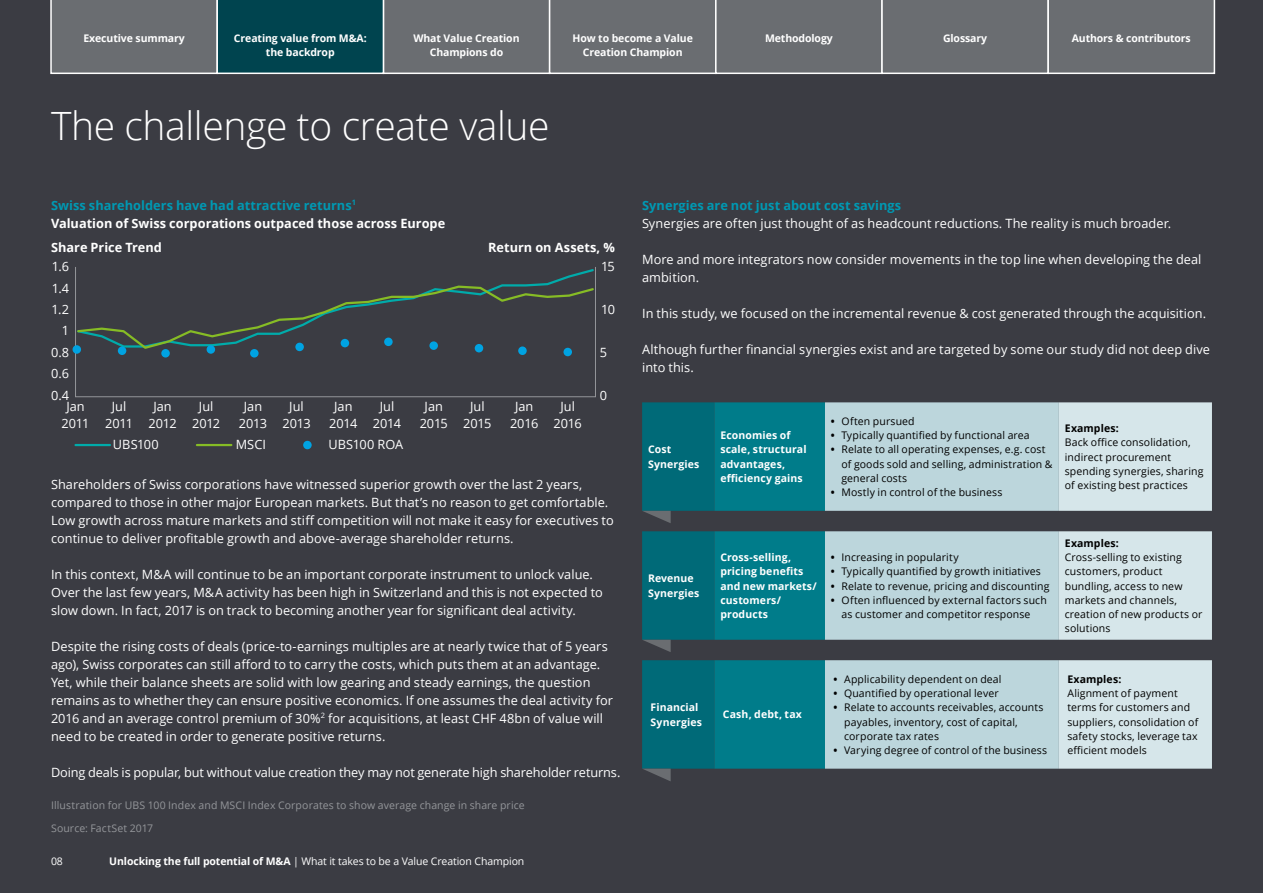
<style>
.page{position:relative;width:1263px;height:893px;background:#fff}
.page>*{position:absolute;margin:0;border:0;box-sizing:border-box;transform-origin:0 0}
.t1{font:300 39px "Open Sans";letter-spacing:-.01em;color:#fff}
.t2{font:12.75px/16.5px "Open Sans";letter-spacing:.005em;color:#fff;text-align:center}
.t3{font:700 12.75px/18px "Open Sans";color:#fff}
.t4{font:700 12.75px "Open Sans";letter-spacing:.005em;color:#0099b3}
.t5{font:10.5px/14.2px "Open Sans";letter-spacing:.01em;color:#000}
.t6{font:700 10.5px/14.2px "Open Sans";letter-spacing:.005em;color:#fff}
.t7{font:10.5px "Open Sans";letter-spacing:.01em;color:#94969a}
.t8{font:10.5px "Open Sans";letter-spacing:-.01em;color:#fff}
.t9{font:700 10.5px "Open Sans";letter-spacing:.01em;color:#000}
.s1{color:#0099b3}
.s2{font-weight:700}
</style>
<div class="page">
<div style="left:0;top:0;width:1262px;height:893px;background:#3b3c43"></div>
<div style="left:75px;top:267px;width:521px;height:130px;border:1px solid #94969a"></div>
<svg style="left:76px;top:267px;width:519px;height:83px"></svg>
<div style="left:73px;top:345px;width:8px;height:9px;background:#00a3e2;border-radius:50%"></div>
<div style="left:118px;top:346px;width:8px;height:9px;background:#00a3e2;border-radius:50%"></div>
<div style="left:161px;top:349px;width:9px;height:9px;background:#00a3e2;border-radius:50%"></div>
<div style="left:207px;top:345px;width:8px;height:9px;background:#00a3e2;border-radius:50%"></div>
<div style="left:250px;top:349px;width:9px;height:9px;background:#00a3e2;border-radius:50%"></div>
<div style="left:295px;top:343px;width:9px;height:8px;background:#00a3e2;border-radius:50%"></div>
<div style="left:341px;top:339px;width:8px;height:8px;background:#00a3e2;border-radius:50%"></div>
<div style="left:384px;top:338px;width:9px;height:8px;background:#00a3e2;border-radius:50%"></div>
<div style="left:429px;top:341px;width:9px;height:9px;background:#00a3e2;border-radius:50%"></div>
<div style="left:475px;top:344px;width:8px;height:8px;background:#00a3e2;border-radius:50%"></div>
<div style="left:518px;top:346px;width:9px;height:9px;background:#00a3e2;border-radius:50%"></div>
<div style="left:563px;top:348px;width:9px;height:8px;background:#00a3e2;border-radius:50%"></div>
<hr style="left:76px;top:444px;width:34px;height:2px;background:#00abaa">
<hr style="left:197px;top:444px;width:34px;height:2px;background:#86bc25">
<div style="left:303px;top:441px;width:9px;height:8px;background:#00a3e2;border-radius:50%"></div>
<svg style="left:825px;top:402px;width:234px;height:367px;background:#adc4ca"></svg>
<svg style="left:1059px;top:402px;width:153px;height:367px;background:#c4d2d7"></svg>
<svg style="left:642px;top:402px;width:183px;height:379px;background:#086d7a"></svg>
<svg style="left:50px;top:0;width:1165px;height:74px;background:#5f6b70"></svg>
<p class="t6" style="left:83px;top:31px;width:103px">Executive summary</p>
<p class="t6" style="left:234px;top:31px;width:134px;text-align:center">Creating value from M&amp;A: the backdrop</p>
<p class="t6" style="left:413px;top:31px;width:108px;text-align:center">What Value Creation<br>Champions do</p>
<p class="t6" style="left:572px;top:31px;width:122px;text-align:center">How to become a Value<br>Creation Champion</p>
<p class="t6" style="left:765px;top:31px;width:69px">Methodology</p>
<p class="t6" style="left:943px;top:31px;width:46px">Glossary</p>
<p class="t6" style="left:1072px;top:31px;width:121px">Authors &amp; contributors</p>
<h1 class="t1" style="left:51px;top:100px;width:500px">The challenge to create value</h1>
<p class="t3" style="left:51px;top:196px;width:396px"><span class="s1">Swiss shareholders have had attractive returns</span><sup>1<br></sup>Valuation of Swiss corporations outpaced those across Europe</p>
<p class="t3" style="left:51px;top:238px;width:112px">Share Price Trend</p>
<p class="t3" style="left:488px;top:238px;width:128px">Return on Assets, %</p>
<p class="t2" style="left:52px;top:258px;width:19px">1.6</p>
<p class="t2" style="left:52px;top:279px;width:19px">1.4</p>
<p class="t2" style="left:52px;top:301px;width:19px">1.2</p>
<p class="t2" style="left:62px;top:322px;width:9px">1</p>
<p class="t2" style="left:51px;top:344px;width:20px">0.8</p>
<p class="t2" style="left:51px;top:365px;width:19px">0.6</p>
<p class="t2" style="left:51px;top:387px;width:20px">0.4</p>
<p class="t2" style="left:62px;top:398px;width:29px">Jan<br>2011</p>
<p class="t2" style="left:105px;top:398px;width:29px">Jul<br>2011</p>
<p class="t2" style="left:149px;top:398px;width:30px">Jan<br>2012</p>
<p class="t2" style="left:192px;top:398px;width:30px">Jul<br>2012</p>
<p class="t2" style="left:239px;top:398px;width:30px">Jan<br>2013</p>
<p class="t2" style="left:282px;top:398px;width:30px">Jul<br>2013</p>
<p class="t2" style="left:329px;top:398px;width:30px">Jan<br>2014</p>
<p class="t2" style="left:373px;top:398px;width:30px">Jul<br>2014</p>
<p class="t2" style="left:420px;top:398px;width:30px">Jan<br>2015</p>
<p class="t2" style="left:463px;top:398px;width:30px">Jul<br>2015</p>
<p class="t2" style="left:510px;top:398px;width:30px">Jan<br>2016</p>
<p class="t2" style="left:553px;top:398px;width:30px">Jul<br>2016</p>
<p class="t2" style="left:113px;top:436px;width:47px">UBS100</p>
<p class="t2" style="left:236px;top:436px;width:32px">MSCI</p>
<p class="t2" style="left:328px;top:436px;width:76px">UBS100 ROA</p>
<p class="t2" style="left:601px;top:258px;width:15px">15</p>
<p class="t2" style="left:601px;top:301px;width:16px">10</p>
<p class="t2" style="left:600px;top:344px;width:9px">5</p>
<p class="t2" style="left:600px;top:387px;width:9px">0</p>
<p class="t2" style="left:51px;top:475px;width:564px;line-height:18px;text-align:left">Shareholders of Swiss corporations have witnessed superior growth over the last 2 years, compared to those in other major European markets. But that’s no reason to get comfortable.<br>Low growth across mature markets and stiff competition will not make it easy for executives to continue to deliver profitable growth and above‑average shareholder returns.</p>
<p class="t2" style="left:51px;top:565px;width:553px;line-height:18px;text-align:left">In this context, M&amp;A will continue to be an important corporate instrument to unlock value.<br>Over the last few years, M&amp;A activity has been high in Switzerland and this is not expected to slow down. In fact, 2017 is on track to becoming another year for significant deal activity.</p>
<p class="t2" style="left:51px;top:637px;width:563px;line-height:18px;text-align:left">Despite the rising costs of deals (price‑to‑earnings multiples are at nearly twice that of 5 years ago), Swiss corporates can still afford to to carry the costs, which puts them at an advantage.<br>Yet, while their balance sheets are solid with low gearing and steady earnings, the question remains as to whether they can ensure positive economics. If one assumes the deal activity for 2016 and an average control premium of 30%<sup>2</sup> for acquisitions, at least CHF 48bn of value will need to be created in order to generate positive returns.</p>
<p class="t2" style="left:51px;top:763px;width:571px">Doing deals is popular, but without value creation they may not generate high shareholder returns.</p>
<p class="t7" style="left:51px;top:798px;width:475px">Illustration for UBS 100 Index and MSCI Index Corporates to show average change in share price</p>
<p class="t7" style="left:51px;top:821px;width:104px">Source: FactSet 2017</p>
<p class="t8" style="left:51px;top:854px;width:13px">08</p>
<p class="t8" style="left:109px;top:854px;width:417px"><span class="s2">Unlocking the full potential of M&amp;A</span> | What it takes to be a Value Creation Champion</p>
<p class="t4" style="left:642px;top:196px;width:261px">Synergies are not just about cost savings</p>
<p class="t2" style="left:642px;top:214px;width:531px">Synergies are often just thought of as headcount reductions. The reality is much broader.</p>
<p class="t2" style="left:642px;top:250px;width:561px;line-height:18px;text-align:left">More and more integrators now consider movements in the top line when developing the deal ambition.</p>
<p class="t2" style="left:642px;top:304px;width:565px">In this study, we focused on the incremental revenue &amp; cost generated through the acquisition.</p>
<p class="t2" style="left:642px;top:340px;width:569px;line-height:18px;text-align:left">Although further financial synergies exist and are targeted by some our study did not deep dive into this.</p>
<p class="t6" style="left:648px;top:442px;width:53px">Cost<br>Synergies</p>
<p class="t6" style="left:648px;top:571px;width:53px">Revenue<br>Synergies</p>
<p class="t6" style="left:720px;top:428px;width:88px">Economies of scale, structural advantages, efficiency gains</p>
<p class="t5" style="left:831px;top:414px;width:85px"><span class="s2">•</span> Often pursued</p>
<p class="t5" style="left:831px;top:428px;width:200px"><span class="s2">•</span> Typically quantified by functional area</p>
<p class="t5" style="left:841px;top:442px;width:213px;text-indent:-11px"><span class="s2">•</span> Relate to all operating expenses, e.g. cost of goods sold and selling, administration &amp; general costs</p>
<p class="t5" style="left:831px;top:485px;width:173px"><span class="s2">•</span> Mostly in control of the business</p>
<p class="t9" style="left:1065px;top:421px;width:55px">Examples:</p>
<p class="t5" style="left:1065px;top:435px;width:140px">Back office consolidation, indirect procurement spending synergies, sharing of existing best practices</p>
<p class="t6" style="left:720px;top:550px;width:98px">Cross‑selling, pricing benefits and new markets/ customers/ products</p>
<p class="t5" style="left:831px;top:550px;width:129px"><span class="s2">•</span> Increasing in popularity</p>
<p class="t5" style="left:831px;top:564px;width:211px"><span class="s2">•</span> Typically quantified by growth initiatives</p>
<p class="t5" style="left:831px;top:578px;width:220px"><span class="s2">•</span> Relate to revenue, pricing and discounting</p>
<p class="t5" style="left:831px;top:593px;width:217px;text-align:center"><span class="s2">•</span> Often influenced by external factors such as customer and competitor response</p>
<p class="t9" style="left:1065px;top:535px;width:55px">Examples:</p>
<p class="t5" style="left:1065px;top:550px;width:139px">Cross‑selling to existing customers, product bundling, access to new markets and channels, creation of new products or solutions</p>
<p class="t6" style="left:651px;top:700px;width:53px">Financial<br>Synergies</p>
<p class="t6" style="left:723px;top:707px;width:81px">Cash, debt, tax</p>
<p class="t5" style="left:833px;top:672px;width:169px"><span class="s2">•</span> Applicability dependent on deal</p>
<p class="t5" style="left:833px;top:686px;width:167px"><span class="s2">•</span> Quantified by operational lever</p>
<p class="t5" style="left:844px;top:700px;width:201px;text-indent:-11px"><span class="s2">•</span> Relate to accounts receivables, accounts payables, inventory, cost of capital, corporate tax rates</p>
<p class="t5" style="left:833px;top:743px;width:215px"><span class="s2">•</span> Varying degree of control of the business</p>
<p class="t9" style="left:1067px;top:672px;width:55px">Examples:</p>
<p class="t5" style="left:1067px;top:686px;width:132px">Alignment of payment terms for customers and suppliers, consolidation of safety stocks, leverage tax efficient models</p>
</div>
